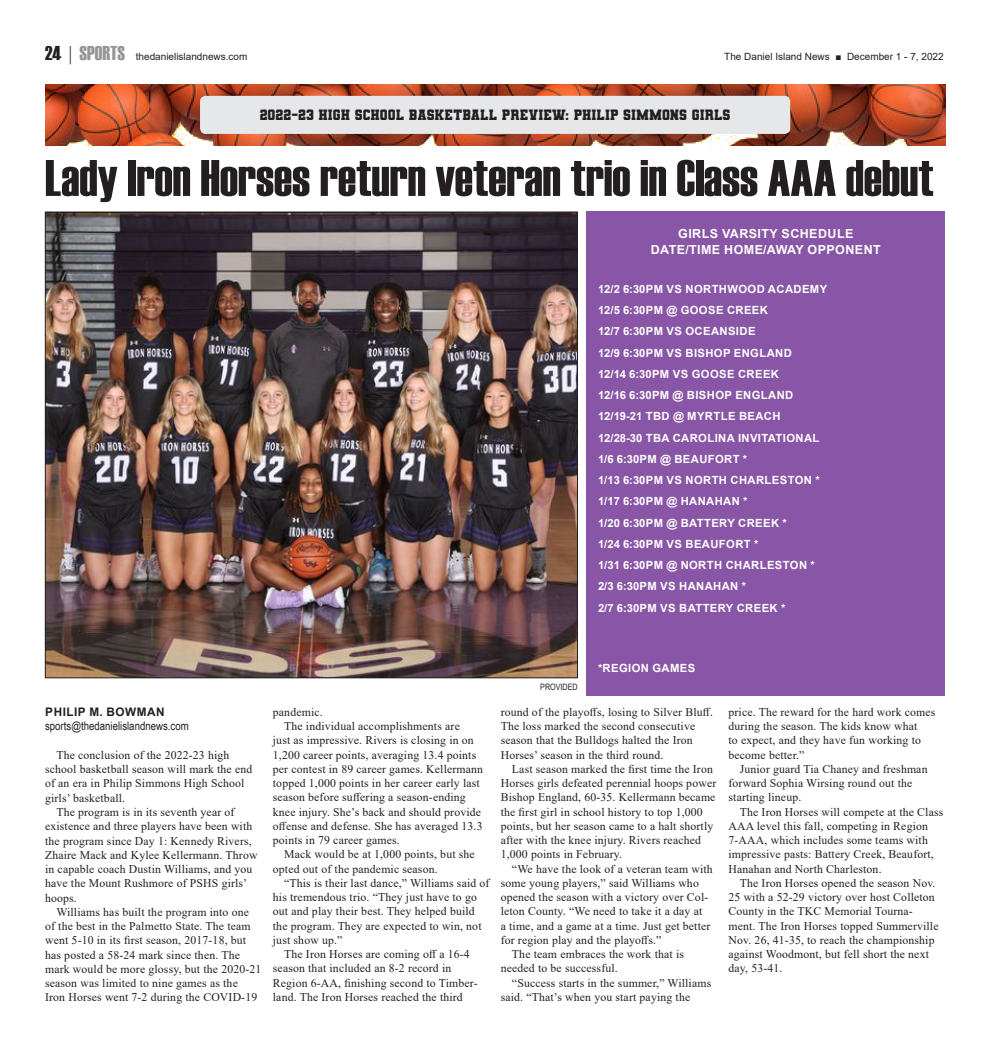
<style>
.page{position:relative;width:990px;height:1047px;background:#fff}
.page>*{position:absolute;margin:0;border:0;box-sizing:border-box;transform-origin:0 0}
._1_Story_Headline{font:51.25px "Haettenschweiler";color:#231f20}
._4_special_to_the{font:700 15px "Varsity Team";color:#231f20}
.t1{font:700 12.5px/16.2px "Arial";letter-spacing:.035em;color:#fff;text-align:center}
._5_Story_Paragraph{font:11.75px/14.2px "Times New Roman";letter-spacing:.015em;color:#231f20}
._5_Story_Paragraph-2{font:11.75px "Arial Narrow";color:#231f20}
._3_Story_Byline{font:700 11.75px "Arial";letter-spacing:.045em;color:#231f20}
.t2{font:700 11.25px/21.2px "Arial";letter-spacing:.035em;color:#fff}
.t3{font:10px "Arial";color:#231f20}
._6_Picture_caption{font:8.75px "Arial Narrow";color:#231f20}
.s1{font-family:"Haettenschweiler";font-size:20px}
.s2{font-family:"Times New Roman";font-size:20px}
.s3{font-family:"Haettenschweiler";font-size:20px;color:#939598}
</style>
<div class="page">
<img style="left:47px;top:214px;width:529px;height:462px">
<div style="left:587px;top:212px;width:358px;height:484px;background:#8956a7"></div>
<img style="left:45px;top:84px;width:900px;height:61px">
<div style="left:200px;top:96px;width:590px;height:38px;background:#e6e7e9;border-radius:6px"></div>
<p class="t3" style="left:45px;top:50px;width:204px"><span class="s1">24</span> <span class="s2">|</span> <span class="s3">SPORTS</span> thedanielislandnews.com</p>
<p class="t3" style="left:724px;top:50px;width:221px">The Daniel Island News ■ December 1 - 7, 2022</p>
<p class="_4_special_to_the" style="left:260px;top:106px;width:472px">2022-23 HIGH SCHOOL BASKETBALL PREVIEW: PHILIP SIMMONS GIRLS</p>
<p class="_1_Story_Headline" style="left:45px;top:143px;width:890px">Lady Iron Horses return veteran trio in Class AAA debut</p>
<p class="t1" style="left:651px;top:225px;width:231px">GIRLS VARSITY SCHEDULE<br>DATE/TIME HOME/AWAY OPPONENT</p>
<p class="t2" style="left:598px;top:278px;width:231px">12/2 6:30PM VS NORTHWOOD ACADEMY<br>12/5 6:30PM @ GOOSE CREEK<br>12/7 6:30PM VS OCEANSIDE<br>12/9 6:30PM VS BISHOP ENGLAND<br>12/14 6:30PM VS GOOSE CREEK<br>12/16 6:30PM @ BISHOP ENGLAND<br>12/19-21 TBD @ MYRTLE BEACH<br>12/28-30 TBA CAROLINA INVITATIONAL<br>1/6 6:30PM @ BEAUFORT *<br>1/13 6:30PM VS NORTH CHARLESTON *<br>1/17 6:30PM @ HANAHAN *<br>1/20 6:30PM @ BATTERY CREEK *<br>1/24 6:30PM VS BEAUFORT *<br>1/31 6:30PM @ NORTH CHARLESTON *<br>2/3 6:30PM VS HANAHAN *<br>2/7 6:30PM VS BATTERY CREEK *</p>
<p class="_3_Story_Byline" style="left:45px;top:703px;width:121px">PHILIP M. BOWMAN</p>
<p class="_5_Story_Paragraph-2" style="left:45px;top:717px;width:145px">sports@thedanielislandnews.com</p>
<p class="_5_Story_Paragraph" style="left:45px;top:747px;width:209px;text-indent:11px">The conclusion of the 2022-23 high school basketball season will mark the end of an era in Philip Simmons High School girls’ basketball.</p>
<p class="_5_Story_Paragraph" style="left:45px;top:804px;width:214px;text-indent:11px">The program is in its seventh year of existence and three players have been with the program since Day 1: Kennedy Rivers, Zhaire Mack and Kylee Kellermann. Throw in capable coach Dustin Williams, and you have the Mount Rushmore of PSHS girls’ hoops.</p>
<p class="_5_Story_Paragraph" style="left:45px;top:904px;width:218px;text-indent:11px">Williams has built the program into one of the best in the Palmetto State. The team went 5-10 in its first season, 2017-18, but has posted a 58-24 mark since then. The mark would be more glossy, but the 2020-21 season was limited to nine games as the<br>Iron Horses went 7-2 during the COVID-19</p>
<p class="_5_Story_Paragraph" style="left:273px;top:704px;width:51px">pandemic.</p>
<p class="_5_Story_Paragraph" style="left:273px;top:718px;width:212px;text-indent:11px">The individual accomplishments are<br>just as impressive. Rivers is closing in on 1,200 career points, averaging 13.4 points per contest in 89 career games. Kellermann topped 1,000 points in her career early last season before suffering a season-ending knee injury. She’s back and should provide offense and defense. She has averaged 13.3 points in 79 career games.</p>
<p class="_5_Story_Paragraph" style="left:273px;top:846px;width:203px;text-indent:11px">Mack would be at 1,000 points, but she opted out of the pandemic season.</p>
<p class="_5_Story_Paragraph" style="left:273px;top:875px;width:218px;text-indent:11px">“This is their last dance,” Williams said of his tremendous trio. “They just have to go out and play their best. They helped build the program. They are expected to win, not just show up.”</p>
<p class="_5_Story_Paragraph" style="left:273px;top:946px;width:198px;text-indent:11px">The Iron Horses are coming off a 16-4 season that included an 8-2 record in</p>
<p class="_5_Story_Paragraph" style="left:273px;top:975px;width:206px">Region 6-AA, finishing second to Timber&shy;land. The Iron Horses reached the third</p>
<p class="_6_Picture_caption" style="left:540px;top:680px;width:39px">PROVIDED</p>
<p class="t2" style="left:598px;top:657px;width:99px">*REGION GAMES</p>
<p class="_5_Story_Paragraph" style="left:501px;top:704px;width:214px">round of the playoffs, losing to Silver Bluff.<br>The loss marked the second consecutive season that the Bulldogs halted the Iron Horses’ season in the third round.</p>
<p class="_5_Story_Paragraph" style="left:501px;top:761px;width:217px;text-indent:11px">Last season marked the first time the Iron Horses girls defeated perennial hoops power Bishop England, 60-35. Kellermann became the first girl in school history to top 1,000 points, but her season came to a halt shortly after with the knee injury. Rivers reached 1,000 points in February.</p>
<p class="_5_Story_Paragraph" style="left:501px;top:861px;width:214px;text-indent:11px">“We have the look of a veteran team with some young players,” said Williams who opened the season with a victory over Col&shy;leton County. “We need to take it a day at<br>a time, and a game at a time. Just get better for region play and the playoffs.”</p>
<p class="_5_Story_Paragraph" style="left:501px;top:946px;width:185px;text-indent:11px">The team embraces the work that is needed to be successful.</p>
<p class="_5_Story_Paragraph" style="left:501px;top:975px;width:212px;text-indent:11px">“Success starts in the summer,” Williams said. “That’s when you start paying the</p>
<p class="_5_Story_Paragraph" style="left:729px;top:704px;width:208px">price. The reward for the hard work comes during the season. The kids know what<br>to expect, and they have fun working to become better.”</p>
<p class="_5_Story_Paragraph" style="left:729px;top:761px;width:201px;text-indent:11px">Junior guard Tia Chaney and freshman forward Sophia Wirsing round out the</p>
<p class="_5_Story_Paragraph" style="left:729px;top:789px;width:74px">starting lineup.</p>
<p class="_5_Story_Paragraph" style="left:729px;top:804px;width:216px;text-indent:11px">The Iron Horses will compete at the Class AAA level this fall, competing in Region 7-AAA, which includes some teams with impressive pasts: Battery Creek, Beaufort, Hanahan and North Charleston.</p>
<p class="_5_Story_Paragraph" style="left:729px;top:875px;width:212px;text-indent:11px">The Iron Horses opened the season Nov.<br>25 with a 52-29 victory over host Colleton County in the TKC Memorial Tourna&shy;ment. The Iron Horses topped Summerville Nov. 26, 41-35, to reach the championship against Woodmont, but fell short the next day, 53-41.</p>
</div>
